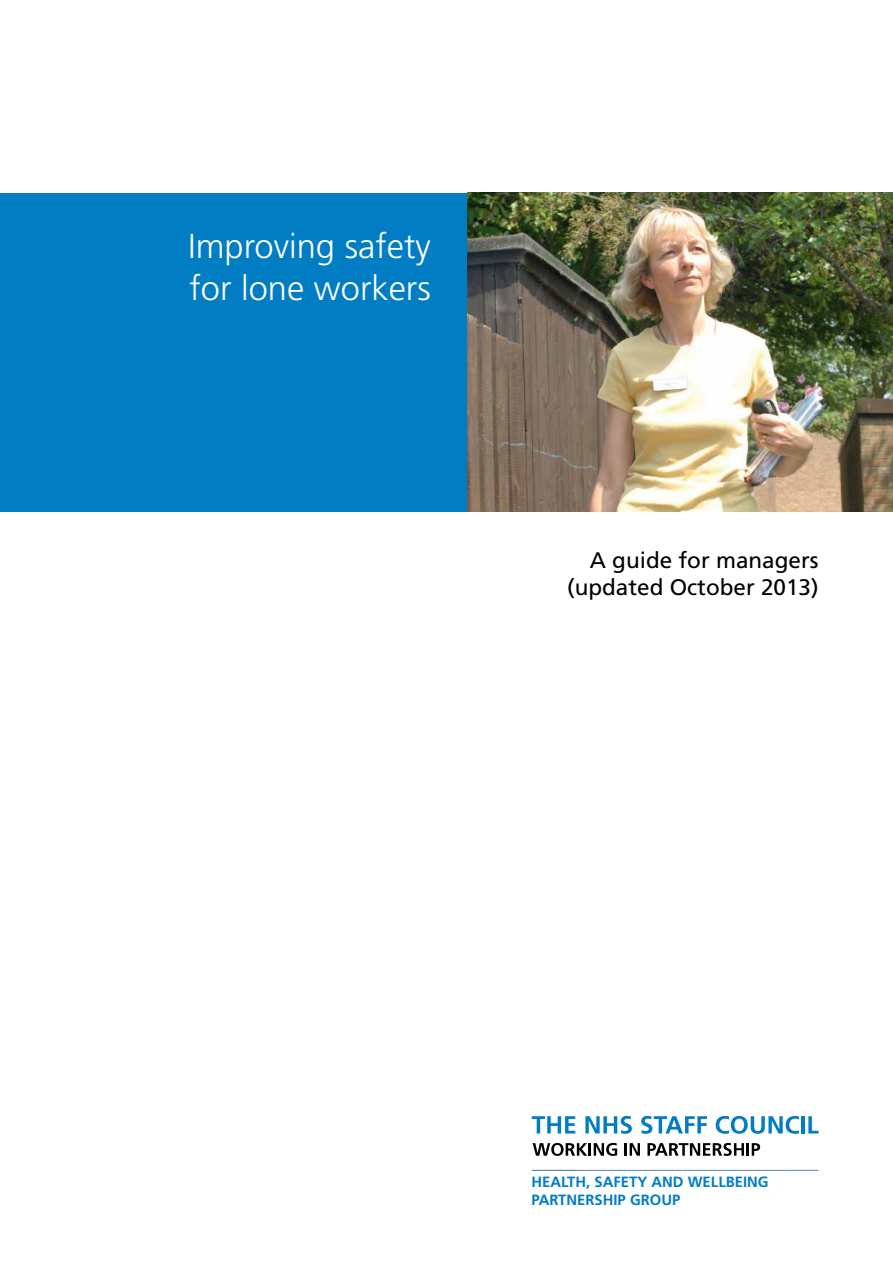
<style>
.page{position:relative;width:893px;height:1263px;background:#fff}
.page>*{position:absolute;margin:0;border:0;box-sizing:border-box;transform-origin:0 0}
.t1{font:300 34.5px/41.4px "Frutiger LT Std";color:#fff}
.t2{font:22.5px/27px "Frutiger LT Std";color:#000;text-align:right}
.t3{font:700 14.85px/17.9px "Frutiger LT";color:#007dc3}
</style>
<div class="page">
<div style="left:0;top:193px;width:468px;height:319px;background:#007dc3"></div>
<img style="left:468px;top:193px;width:425px;height:319px">
<svg style="left:532px;top:1116px;width:43px;height:17px"></svg>
<svg style="left:585px;top:1116px;width:47px;height:18px"></svg>
<svg style="left:641px;top:1116px;width:66px;height:18px"></svg>
<svg style="left:716px;top:1116px;width:83px;height:18px"></svg>
<hr style="left:801px;top:1116px;width:4px;height:17px;background:#007dc3">
<svg style="left:808px;top:1116px;width:10px;height:17px"></svg>
<svg style="left:533px;top:1143px;width:84px;height:13px"></svg>
<svg style="left:625px;top:1143px;width:15px;height:13px"></svg>
<svg style="left:647px;top:1143px;width:113px;height:13px"></svg>
<svg style="left:532px;top:1169px;width:287px;height:2px"></svg>
<h1 class="t1" style="left:188px;top:226px;width:244px">Improving safety for lone workers</h1>
<h2 class="t2" style="left:567px;top:547px;width:253px">A guide for managers (updated October 2013)</h2>
<p class="t3" style="left:531px;top:1173px;width:239px">HEALTH, SAFETY AND WELLBEING<br>PARTNERSHIP GROUP</p>
</div>
